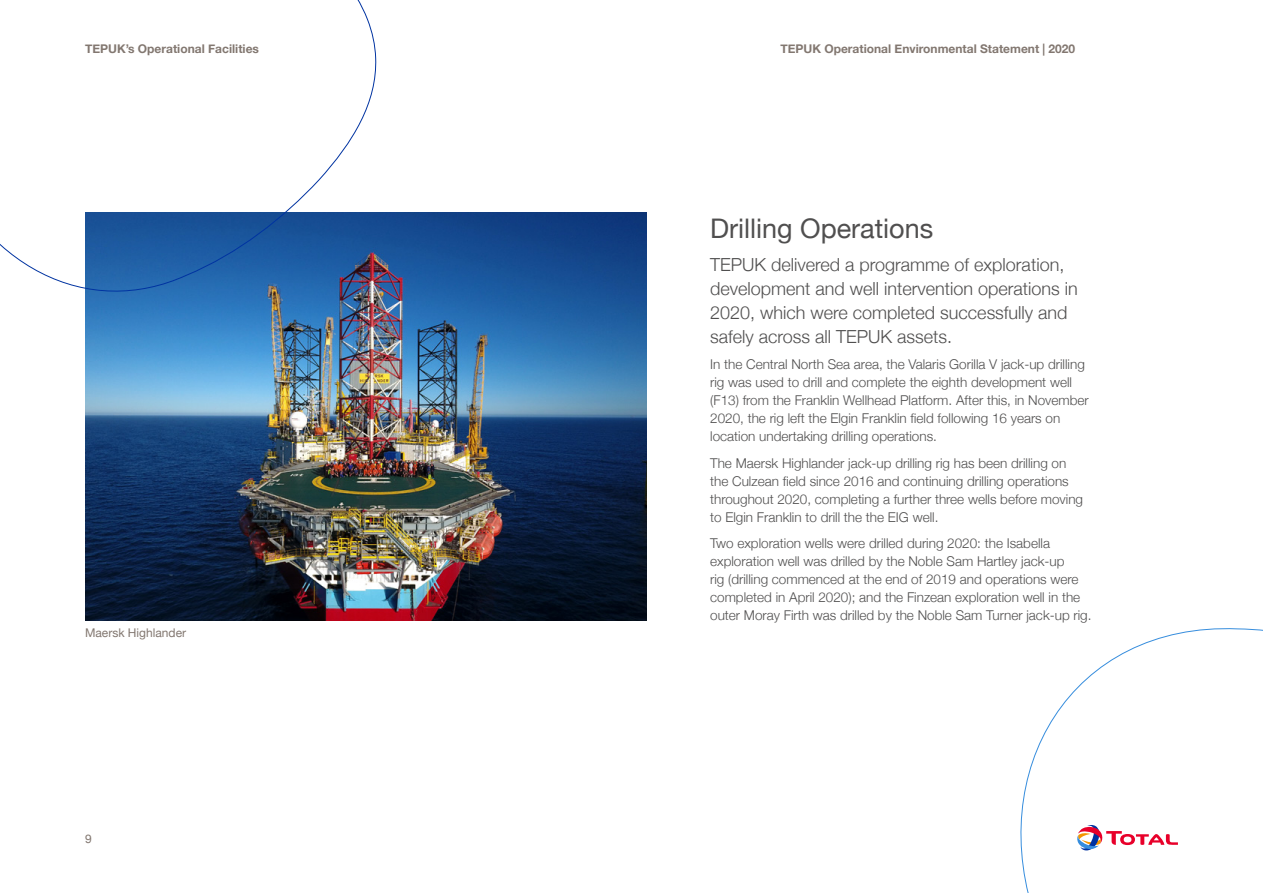
<style>
.page{position:relative;width:1263px;height:893px;background:#fff}
.page>*{position:absolute;margin:0;border:0;box-sizing:border-box;transform-origin:0 0}
.t1{font:27px "Helvetica Neue";color:#504f4f}
.t2{font:300 18px/24px "Helvetica Neue";color:#504f4f}
.t3{font:300 13.5px/18px "Helvetica Neue";color:#504f4f}
.t4{font:700 12px "Helvetica Neue";color:#827770}
.t5{font:12px "Helvetica Neue";color:#827770}
</style>
<div class="page">
<img style="left:85px;top:213px;width:561px;height:407px">
<svg style="left:0;top:0;width:377px;height:320px"></svg>
<svg style="left:1020px;top:628px;width:243px;height:265px"></svg>
<svg style="left:1077px;top:824px;width:101px;height:28px"></svg>
<p class="t4" style="left:85px;top:39px;width:175px">TEPUK’s Operational Facilities</p>
<p class="t5" style="left:85px;top:624px;width:103px">Maersk Highlander</p>
<p class="t5" style="left:85px;top:830px;width:8px">9</p>
<p class="t4" style="left:780px;top:39px;width:296px">TEPUK Operational Environmental Statement | 2020</p>
<h1 class="t1" style="left:710px;top:209px;width:225px">Drilling Operations</h1>
<h2 class="t2" style="left:710px;top:251px;width:369px">TEPUK delivered a programme of exploration, development and well intervention operations in 2020, which were completed successfully and safely across all TEPUK assets.</h2>
<p class="t3" style="left:710px;top:355px;width:380px">In the Central North Sea area, the Valaris Gorilla V jack-up drilling rig was used to drill and complete the eighth development well (F13) from the Franklin Wellhead Platform. After this, in November 2020, the rig left the Elgin Franklin field following 16 years on location undertaking drilling operations.</p>
<p class="t3" style="left:710px;top:453px;width:374px">The Maersk Highlander jack-up drilling rig has been drilling on the Culzean field since 2016 and continuing drilling operations throughout 2020, completing a further three wells before moving to Elgin Franklin to drill the the EIG well.</p>
<p class="t3" style="left:710px;top:533px;width:383px">Two exploration wells were drilled during 2020: the Isabella exploration well was drilled by the Noble Sam Hartley jack-up<br>rig (drilling commenced at the end of 2019 and operations were completed in April 2020); and the Finzean exploration well in the outer Moray Firth was drilled by the Noble Sam Turner jack-up rig.</p>
</div>
